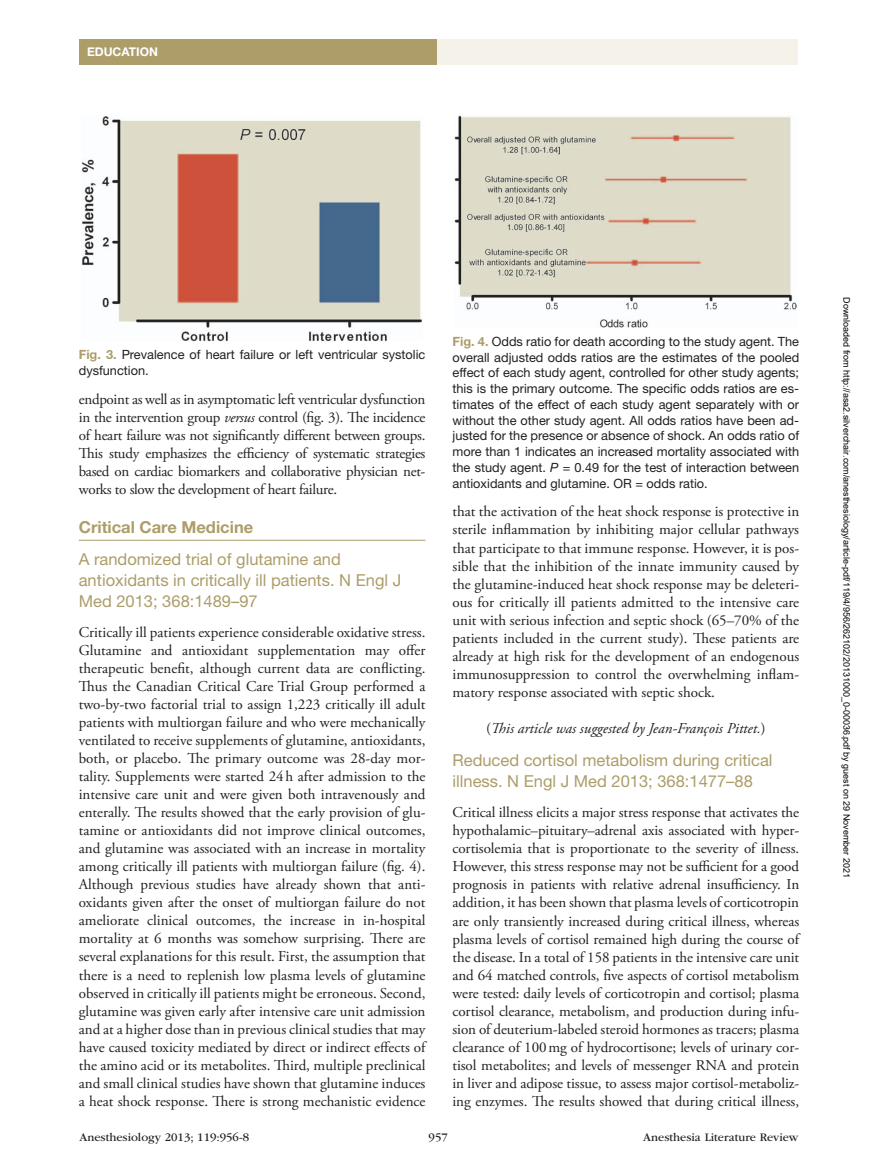
<style>
.page{position:relative;width:878px;height:1175px;background:#fff}
.page>*{position:absolute;margin:0;border:0;box-sizing:border-box;transform-origin:0 0}
.t1{font:16.5px/21px "Helvetica Neue LT Std";color:#ac9d69}
.t2{font:700 16.5px "Helvetica Neue LT Std";color:#ac9d69}
.t3{font:15px/18px "Adobe Garamond Pro";letter-spacing:-.005em;color:#231f20;text-align:justify}
.t4{font:italic 15px "Adobe Garamond Pro";color:#231f20}
.t5{font:12.75px/15.8px "Helvetica Neue LT Std";color:#231f20}
.t6{font:12px "ITC Garamond Std";color:#231f20}
.t7{font:700 12px "Helvetica Neue";color:#fff}
.t8{font:9px "Arial";color:#000}
.s1{font-weight:700;color:#ac9d69}
.s2{font-style:italic}
.s3{font-style:normal}
</style>
<div class="page">
<div style="left:432px;top:39px;width:365px;height:26px;background:#f5f2ea"></div>
<div style="left:79px;top:39px;width:357px;height:25px;background:#ac9d69"></div>
<hr style="left:79px;top:540px;width:346px;height:1px;background:#ac9d69">
<img style="left:82px;top:116px;width:340px;height:225px">
<img style="left:455px;top:116px;width:341px;height:212px">
<p class="t7" style="left:87px;top:45px;width:72px">EDUCATION</p>
<p class="t5" style="left:79px;top:346px;width:348px"><span class="s1">Fig. 3.</span> Prevalence of heart failure or left ventricular systolic dysfunction.</p>
<p class="t3" style="left:79px;top:390px;width:348px">endpoint as well as in asymptomatic left ventricular dysfunction in the intervention group <span class="s2">versus</span> control (fig. 3). The incidence of heart failure was not significantly different between groups.<br>This study emphasizes the efficiency of systematic strategies based on cardiac biomarkers and collaborative physician net&shy;works to slow the development of heart failure.</p>
<p class="t2" style="left:79px;top:517px;width:176px">Critical Care Medicine</p>
<p class="t1" style="left:79px;top:548px;width:324px">A randomized trial of glutamine and antioxidants in critically ill patients. N Engl J<br>Med 2013; 368:1489–97</p>
<p class="t3" style="left:79px;top:623px;width:348px">Critically ill patients experience considerable oxidative stress.<br>Glutamine and antioxidant supplementation may offer therapeutic benefit, although current data are conflicting.<br>Thus the Canadian Critical Care Trial Group performed a two-by-two factorial trial to assign 1,223 critically ill adult patients with multiorgan failure and who were mechanically ventilated to receive supplements of glutamine, antioxidants, both, or placebo. The primary outcome was 28-day mor&shy;tality. Supplements were started 24h after admission to the intensive care unit and were given both intravenously and enterally. The results showed that the early provision of glu&shy;tamine or antioxidants did not improve clinical outcomes, and glutamine was associated with an increase in mortality among critically ill patients with multiorgan failure (fig. 4).<br>Although previous studies have already shown that anti&shy;oxidants given after the onset of multiorgan failure do not ameliorate clinical outcomes, the increase in in-hospital mortality at 6 months was somehow surprising. There are several explanations for this result. First, the assumption that there is a need to replenish low plasma levels of glutamine observed in critically ill patients might be erroneous. Second, glutamine was given early after intensive care unit admission and at a higher dose than in previous clinical studies that may have caused toxicity mediated by direct or indirect effects of the amino acid or its metabolites. Third, multiple preclinical and small clinical studies have shown that glutamine induces a heat shock response. There is strong mechanistic evidence</p>
<p class="t5" style="left:452px;top:333px;width:348px;text-align:justify"><span class="s1">Fig. 4.</span> Odds ratio for death according to the study agent. The overall adjusted odds ratios are the estimates of the pooled effect of each study agent, controlled for other study agents; this is the primary outcome. The specific odds ratios are es&shy;timates of the effect of each study agent separately with or without the other study agent. All odds ratios have been ad&shy;justed for the presence or absence of shock. An odds ratio of more than 1 indicates an increased mortality associated with the study agent. <span class="s2">P</span> = 0.49 for the test of interaction between antioxidants and glutamine. OR = odds ratio.</p>
<p class="t3" style="left:452px;top:503px;width:348px">that the activation of the heat shock response is protective in sterile inflammation by inhibiting major cellular pathways that participate to that immune response. However, it is pos&shy;sible that the inhibition of the innate immunity caused by the glutamine-induced heat shock response may be deleteri&shy;ous for critically ill patients admitted to the intensive care unit with serious infection and septic shock (65–70% of the patients included in the current study). These patients are already at high risk for the development of an endogenous immunosuppression to control the overwhelming inflam&shy;matory response associated with septic shock.</p>
<p class="t4" style="left:486px;top:719px;width:281px"><span class="s3">(</span>This article was suggested by Jean-François Pittet.<span class="s3">)</span></p>
<p class="t1" style="left:452px;top:749px;width:321px">Reduced cortisol metabolism during critical illness. N Engl J Med 2013; 368:1477–88</p>
<p class="t3" style="left:452px;top:804px;width:348px">Critical illness elicits a major stress response that activates the hypothalamic–pituitary–adrenal axis associated with hyper&shy;cortisolemia that is proportionate to the severity of illness.<br>However, this stress response may not be sufficient for a good prognosis in patients with relative adrenal insufficiency. In addition, it has been shown that plasma levels of corticotropin are only transiently increased during critical illness, whereas plasma levels of cortisol remained high during the course of the disease. In a total of 158 patients in the intensive care unit and 64 matched controls, five aspects of cortisol metabolism were tested: daily levels of corticotropin and cortisol; plasma cortisol clearance, metabolism, and production during infu&shy;sion of deuterium-labeled steroid hormones as tracers; plasma clearance of 100mg of hydrocortisone; levels of urinary cor&shy;tisol metabolites; and levels of messenger RNA and protein in liver and adipose tissue, to assess major cortisol-metaboliz&shy;ing enzymes. The results showed that during critical illness,</p>
<p class="t6" style="left:80px;top:1130px;width:171px">Anesthesiology 2013; 119:956-8</p>
<p class="t6" style="left:428px;top:1130px;width:21px">957</p>
<p class="t6" style="left:643px;top:1130px;width:157px">Anesthesia Literature Review</p>
<p class="t8" style="left:850px;top:297px;width:582px;rotate:90deg">Downloaded from http://asa2.silverchair.com/anesthesiology/article-pdf/119/4/956/262102/20131000_0-00036.pdf by guest on 29 November 2021</p>
</div>
